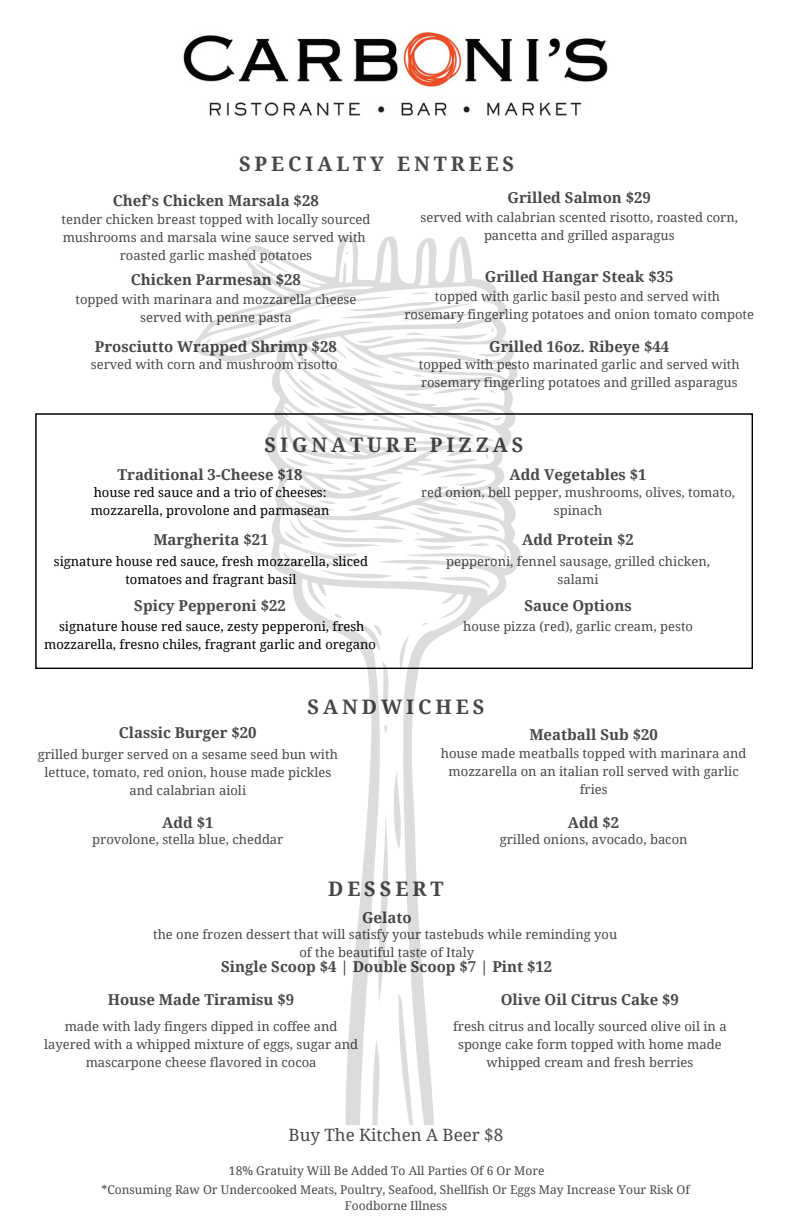
<style>
.page{position:relative;width:792px;height:1224px;background:#fff}
.page>*{position:absolute;margin:0;border:0;box-sizing:border-box;transform-origin:0 0}
.t1{font:700 20px "Noto Serif";letter-spacing:.195em;color:#494848}
.t2{font:17px "Noto Serif";color:#494848}
.t3{font:700 15px "Noto Serif";color:#494848}
.t4{font:13px/18px "Noto Serif";color:#494848;text-align:center}
.t5{font:13px/18px "Noto Serif";color:#000;text-align:center}
.t6{font:12px/16.5px "Noto Serif";color:#494848;text-align:center}
</style>
<div class="page">
<img style="left:183px;top:32px;width:425px;height:84px">
<svg style="left:36px;top:414px;width:716px;height:254px"></svg>
<svg style="left:183px;top:236px;width:357px;height:889px"></svg>
<svg style="left:380px;top:662px;width:12px;height:51px"></svg>
<svg style="left:398px;top:635px;width:11px;height:36px"></svg>
<svg style="left:372px;top:771px;width:41px;height:354px"></svg>
<svg style="left:353px;top:620px;width:29px;height:30px"></svg>
<svg style="left:384px;top:725px;width:3px;height:9px"></svg>
<svg style="left:334px;top:614px;width:8px;height:4px"></svg>
<svg style="left:421px;top:623px;width:7px;height:3px"></svg>
<svg style="left:249px;top:254px;width:43px;height:30px"></svg>
<svg style="left:204px;top:291px;width:308px;height:298px"></svg>
<p class="t1" style="left:239px;top:150px;width:277px">SPECIALTY ENTREES</p>
<p class="t3" style="left:113px;top:190px;width:207px">Chef’s Chicken Marsala $28</p>
<h3 class="t4" style="left:61px;top:210px;width:311px;text-align:left">tender chicken breast topped with locally sourced mushrooms and marsala wine sauce served with</h3>
<p class="t4" style="left:120px;top:246px;width:194px">roasted garlic mashed potatoes</p>
<h1 class="t3" style="left:131px;top:269px;width:172px">Chicken Parmesan $28</h1>
<h3 class="t4" style="left:76px;top:290px;width:282px">topped with marinara and mozzarella cheese served with penne pasta</h3>
<p class="t3" style="left:95px;top:336px;width:243px">Prosciutto Wrapped Shrimp $28</p>
<h3 class="t4" style="left:91px;top:355px;width:248px">served with corn and mushroom risotto</h3>
<p class="t3" style="left:508px;top:187px;width:145px">Grilled Salmon $29</p>
<p class="t4" style="left:421px;top:208px;width:319px">served with calabrian scented risotto, roasted corn, pancetta and grilled asparagus</p>
<h3 class="t3" style="left:485px;top:266px;width:190px">Grilled Hangar Steak $35</h3>
<p class="t4" style="left:435px;top:287px;width:287px">topped with garlic basil pesto and served with</p>
<h3 class="t4" style="left:405px;top:305px;width:351px">rosemary fingerling potatoes and onion tomato compote</h3>
<p class="t3" style="left:489px;top:336px;width:181px">Grilled 16oz. Ribeye $44</p>
<h3 class="t4" style="left:419px;top:355px;width:322px;text-align:left">topped with pesto marinated garlic and served with rosemary fingerling potatoes and grilled asparagus</h3>
<p class="t1" style="left:265px;top:430px;width:260px">SIGNATURE PIZZAS</p>
<h3 class="t3" style="left:117px;top:464px;width:187px">Traditional 3-Cheese $18</h3>
<p class="t5" style="left:94px;top:483px;width:234px">house red sauce and a trio of cheeses:</p>
<h3 class="t5" style="left:91px;top:501px;width:240px">mozzarella, provolone and parmasean</h3>
<p class="t3" style="left:153px;top:529px;width:117px">Margherita $21</p>
<h3 class="t5" style="left:54px;top:552px;width:316px">signature house red sauce, fresh mozzarella, sliced tomatoes and fragrant basil</h3>
<p class="t3" style="left:509px;top:464px;width:139px">Add Vegetables $1</p>
<p class="t4" style="left:421px;top:483px;width:316px">red onion, bell pepper, mushrooms, olives, tomato, spinach</p>
<h3 class="t3" style="left:522px;top:529px;width:113px">Add Protein $2</h3>
<h3 class="t4" style="left:446px;top:552px;width:265px">pepperoni, fennel sausage, grilled chicken,</h3>
<p class="t4" style="left:558px;top:570px;width:42px">salami</p>
<h3 class="t3" style="left:524px;top:595px;width:109px">Sauce Options</h3>
<p class="t4" style="left:463px;top:617px;width:231px">house pizza (red), garlic cream, pesto</p>
<h2 class="t3" style="left:134px;top:595px;width:153px">Spicy Pepperoni $22</h2>
<p class="t5" style="left:44px;top:617px;width:333px">signature house red sauce, zesty pepperoni, fresh mozzarella, fresno chiles, fragrant garlic and oregano</p>
<h1 class="t1" style="left:308px;top:692px;width:178px">SANDWICHES</h1>
<h3 class="t3" style="left:119px;top:722px;width:139px">Classic Burger $20</h3>
<p class="t4" style="left:38px;top:745px;width:302px">grilled burger served on a sesame seed bun with lettuce, tomato, red onion, house made pickles and calabrian aioli</p>
<h1 class="t3" style="left:162px;top:812px;width:53px">Add $1</h1>
<h1 class="t4" style="left:92px;top:830px;width:193px">provolone, stella blue, cheddar</h1>
<p class="t3" style="left:529px;top:724px;width:130px">Meatball Sub $20</p>
<p class="t4" style="left:441px;top:744px;width:307px">house made meatballs topped with marinara and mozzarella on an italian roll served with garlic fries</p>
<h3 class="t3" style="left:568px;top:812px;width:53px">Add $2</h3>
<p class="t4" style="left:500px;top:830px;width:189px">grilled onions, avocado, bacon</p>
<h3 class="t1" style="left:328px;top:875px;width:117px">DESSERT</h3>
<h3 class="t3" style="left:362px;top:907px;width:51px">Gelato</h3>
<p class="t4" style="left:153px;top:925px;width:466px">the one frozen dessert that will satisfy your tastebuds while reminding you</p>
<h3 class="t4" style="left:299px;top:943px;width:176px">of the beautiful taste of Italy</h3>
<p class="t3" style="left:221px;top:956px;width:333px">Single Scoop $4 | Double Scoop $7 | Pint $12</p>
<p class="t3" style="left:108px;top:989px;width:188px">House Made Tiramisu $9</p>
<p class="t4" style="left:44px;top:1017px;width:316px">made with lady fingers dipped in coffee and layered with a whipped mixture of eggs, sugar and mascarpone cheese flavored in cocoa</p>
<h3 class="t3" style="left:501px;top:989px;width:180px">Olive Oil Citrus Cake $9</h3>
<p class="t4" style="left:453px;top:1017px;width:275px">fresh citrus and locally sourced olive oil in a sponge cake form topped with home made whipped cream and fresh berries</p>
<h3 class="t2" style="left:289px;top:1123px;width:216px">Buy The Kitchen A Beer $8</h3>
<p class="t6" style="left:229px;top:1162px;width:317px">18% Gratuity Will Be Added To All Parties Of 6 Or More</p>
<h3 class="t6" style="left:102px;top:1181px;width:590px">*Consuming Raw Or Undercooked Meats, Poultry, Seafood, Shellfish Or Eggs May Increase Your Risk Of<br>Foodborne Illness</h3>
</div>
